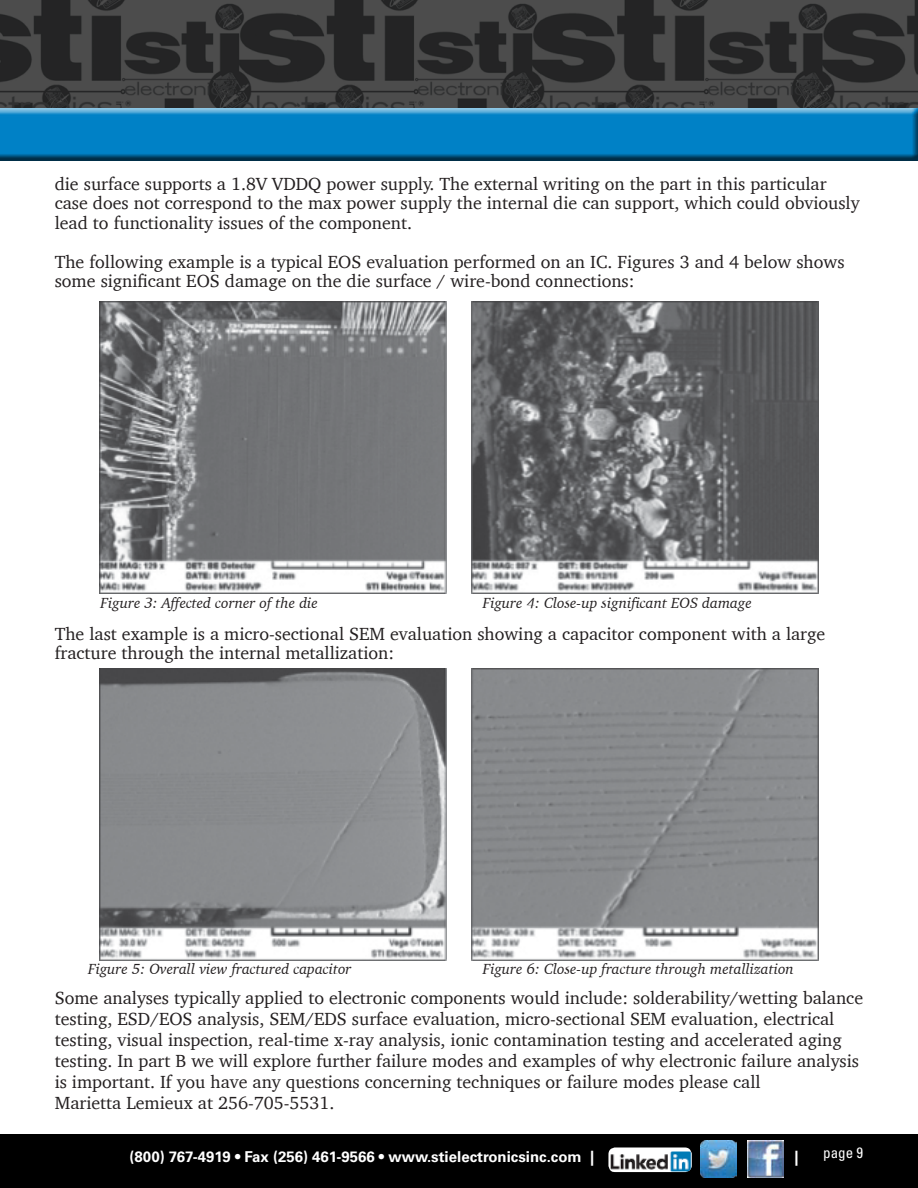
<style>
.page{position:relative;width:918px;height:1188px;background:#fff}
.page>*{position:absolute;margin:0;border:0;box-sizing:border-box;transform-origin:0 0}
.t1{font:18px/21px "Charter";color:#231f20}
.t2{font:italic 15px "Charter";color:#231f20}
.t3{font:700 15px "Univers";color:#fff}
.t4{font:condensed 15px "Univers";color:#fff}
</style>
<div class="page">
<div style="left:0;top:1134px;width:918px;height:54px;background:#000"></div>
<img style="left:747px;top:1141px;width:37px;height:36px">
<img style="left:700px;top:1141px;width:37px;height:36px">
<div style="left:608px;top:1148px;width:84px;height:24px;background:#fff;border-radius:7px"></div>
<img style="left:611px;top:1152px;width:81px;height:19px">
<img style="left:0;top:0;width:918px;height:108px">
<div style="left:0;top:108px;width:918px;height:55px;background:#231f20;opacity:.75"></div>
<img style="left:100px;top:302px;width:346px;height:292px">
<img style="left:472px;top:302px;width:346px;height:292px">
<img style="left:100px;top:668px;width:346px;height:292px">
<img style="left:472px;top:668px;width:346px;height:292px">
<p class="t1" style="left:55px;top:174px;width:806px;line-height:19.5px">die surface supports a 1.8V VDDQ power supply. The external writing on the part in this particular case does not correspond to the max power supply the internal die can support, which could obviously lead to functionality issues of the component.</p>
<p class="t1" style="left:55px;top:252px;width:791px;line-height:19.5px">The following example is a typical EOS evaluation performed on an IC. Figures 3 and 4 below shows some significant EOS damage on the die surface / wire-bond connections:</p>
<p class="t2" style="left:101px;top:590px;width:219px">Figure 3: Affected corner of the die</p>
<p class="t2" style="left:483px;top:590px;width:270px">Figure 4: Close-up significant EOS damage</p>
<p class="t1" style="left:55px;top:624px;width:772px;line-height:19.5px">The last example is a micro-sectional SEM evaluation showing a capacitor component with a large fracture through the internal metallization:</p>
<p class="t2" style="left:88px;top:956px;width:265px">Figure 5: Overall view fractured capacitor</p>
<p class="t2" style="left:483px;top:956px;width:313px">Figure 6: Close-up fracture through metallization</p>
<p class="t1" style="left:55px;top:987px;width:810px">Some analyses typically applied to electronic components would include: solderability/wetting balance testing, ESD/EOS analysis, SEM/EDS surface evaluation, micro-sectional SEM evaluation, electrical testing, visual inspection, real-time x-ray analysis, ionic contamination testing and accelerated aging testing. In part B we will explore further failure modes and examples of why electronic failure analysis is important. If you have any questions concerning techniques or failure modes please call<br>Marietta Lemieux at 256-705-5531.</p>
<p class="t3" style="left:129px;top:1148px;width:466px">(800) 767-4919 • Fax (256) 461-9566 • www.stielectronicsinc.com |</p>
<p class="t3" style="left:794px;top:1148px;width:6px">|</p>
<p class="t4" style="left:823px;top:1143px;width:41px">page 9</p>
</div>
